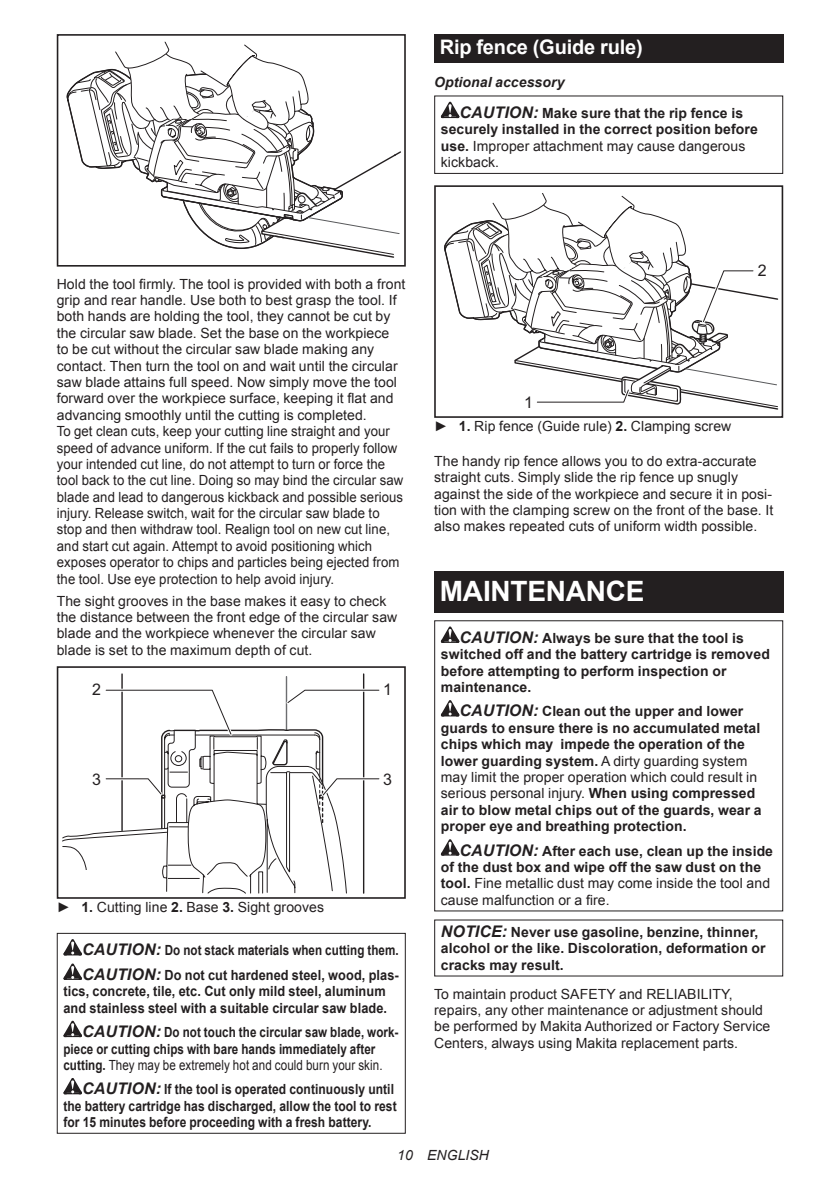
<style>
.page{position:relative;width:840px;height:1191px;background:#fff}
.page>*{position:absolute;margin:0;border:0;box-sizing:border-box;transform-origin:0 0}
.t1{font:700 28px "Arial";letter-spacing:-.01em;color:#fff}
.t2{font:700 20px "Arial";letter-spacing:-.01em;color:#fff}
.t3{font:16px "Arial";color:#231f20}
.t4{font:14px/16.4px "Arial";letter-spacing:.005em;color:#231f20}
.t5{font:700 14px/16.4px "Arial";letter-spacing:.005em;color:#231f20}
.t6{font:700 14px/16.4px "Arial";letter-spacing:.005em;color:#231f20;scale:.83 1}
.t7{font:700 14px/16.4px "Arial";letter-spacing:.005em;color:#231f20;scale:.86 1}
.t8{font:700 14px/16.4px "Arial";letter-spacing:.005em;color:#231f20;scale:.91 1}
.t9{font:italic 14px "Arial";letter-spacing:.005em;color:#231f20}
.s1{font-style:italic}
.s2{font-style:italic;font-size:16px}
.s3{font-weight:400}
.s4{font-weight:700}
</style>
<div class="page">
<svg style="left:66px;top:41px;width:335px;height:217px"></svg>
<div style="left:57px;top:238px;width:73px;height:29px;background:#fff"></div>
<div style="left:57px;top:34px;width:348px;height:233px;border:2px solid #231f20"></div>
<hr style="left:285px;top:676px;width:2px;height:54px;background:#6c6d70">
<hr style="left:363px;top:674px;width:1px;height:219px;background:#231f20">
<hr style="left:121px;top:674px;width:2px;height:156px;background:#231f20">
<div style="left:57px;top:666px;width:348px;height:232px;border:2px solid #231f20"></div>
<svg style="left:62px;top:687px;width:318px;height:207px"></svg>
<svg style="left:63px;top:939px;width:19px;height:16px"></svg>
<svg style="left:63px;top:963px;width:19px;height:17px"></svg>
<svg style="left:63px;top:1020px;width:19px;height:17px"></svg>
<svg style="left:63px;top:1078px;width:19px;height:16px"></svg>
<div style="left:57px;top:933px;width:348px;height:200px;border:1px solid #231f20"></div>
<div style="left:434px;top:34px;width:348px;height:29px;background:#231f20"></div>
<svg style="left:440px;top:102px;width:19px;height:16px"></svg>
<div style="left:434px;top:95px;width:348px;height:79px;border:1px solid #231f20"></div>
<div style="left:434px;top:185px;width:348px;height:233px;border:2px solid #231f20"></div>
<svg style="left:442px;top:193px;width:336px;height:223px"></svg>
<div style="left:434px;top:571px;width:348px;height:41px;background:#231f20"></div>
<svg style="left:440px;top:626px;width:19px;height:17px"></svg>
<svg style="left:440px;top:700px;width:19px;height:16px"></svg>
<svg style="left:440px;top:839px;width:19px;height:16px"></svg>
<h2 class="t2" style="left:439px;top:34px;width:204px">Rip fence (Guide rule)</h2>
<p class="t5" style="left:459px;top:68px;width:285px;line-height:30.6px;text-indent:-25px"><span class="s1">Optional accessory<br></span><span class="s2">CAUTION:</span> Make sure that the rip fence is</p>
<p class="t5" style="left:440px;top:122px;width:318px">securely installed in the correct position before use. <span class="s3">Improper attachment may cause dangerous kickback.</span></p>
<p class="t4" style="left:57px;top:276px;width:350px">Hold the tool firmly. The tool is provided with both a front grip and rear handle. Use both to best grasp the tool. If both hands are holding the tool, they cannot be cut by the circular saw blade. Set the base on the workpiece<br>to be cut without the circular saw blade making any contact. Then turn the tool on and wait until the circular saw blade attains full speed. Now simply move the tool forward over the workpiece surface, keeping it flat and advancing smoothly until the cutting is completed.<br>To get clean cuts, keep your cutting line straight and your speed of advance uniform. If the cut fails to properly follow your intended cut line, do not attempt to turn or force the tool back to the cut line. Doing so may bind the circular saw blade and lead to dangerous kickback and possible serious injury. Release switch, wait for the circular saw blade to stop and then withdraw tool. Realign tool on new cut line, and start cut again. Attempt to avoid positioning which exposes operator to chips and particles being ejected from the tool. Use eye protection to help avoid injury.</p>
<p class="t4" style="left:57px;top:592px;width:342px">The sight grooves in the base makes it easy to check the distance between the front edge of the circular saw blade and the workpiece whenever the circular saw blade is set to the maximum depth of cut.</p>
<p class="t3" style="left:92px;top:679px;width:10px">2</p>
<p class="t3" style="left:383px;top:679px;width:10px">1</p>
<p class="t3" style="left:92px;top:769px;width:10px">3</p>
<p class="t3" style="left:383px;top:769px;width:10px">3</p>
<p class="t4" style="left:57px;top:899px;width:269px">► <span class="s4">1.</span> Cutting line <span class="s4">2.</span> Base <span class="s4">3.</span> Sight grooves</p>
<p class="t6" style="left:82px;top:938px;width:383px;line-height:24.4px"><span class="s2">CAUTION:</span> Do not stack materials when cutting them.<br><span class="s2">CAUTION:</span> Do not cut hardened steel, wood, plas-</p>
<p class="t8" style="left:63px;top:983px;width:357px">tics, concrete, tile, etc. Cut only mild steel, aluminum and stainless steel with a suitable circular saw blade.</p>
<p class="t6" style="left:63px;top:1024px;width:405px;text-indent:19px"><span class="s2">CAUTION:</span> Do not touch the circular saw blade, work&shy;piece or cutting chips with bare hands immediately after cutting. <span class="s3">They may be extremely hot and could burn your skin.</span></p>
<p class="t7" style="left:63px;top:1081px;width:389px;text-indent:19px"><span class="s2">CAUTION:</span> If the tool is operated continuously until the battery cartridge has discharged, allow the tool to rest for 15 minutes before proceeding with a fresh battery.</p>
<p class="t3" style="left:524px;top:391px;width:10px">1</p>
<p class="t3" style="left:757px;top:260px;width:10px">2</p>
<p class="t4" style="left:434px;top:418px;width:298px">► <span class="s4">1.</span> Rip fence (Guide rule) <span class="s4">2.</span> Clamping screw</p>
<p class="t4" style="left:434px;top:453px;width:340px">The handy rip fence allows you to do extra-accurate straight cuts. Simply slide the rip fence up snugly against the side of the workpiece and secure it in posi&shy;tion with the clamping screw on the front of the base. It also makes repeated cuts of uniform width possible.</p>
<h1 class="t1" style="left:439px;top:572px;width:206px">MAINTENANCE</h1>
<p class="t5" style="left:440px;top:630px;width:330px;text-indent:19px"><span class="s2">CAUTION:</span> Always be sure that the tool is switched off and the battery cartridge is removed before attempting to perform inspection or maintenance.</p>
<p class="t5" style="left:440px;top:704px;width:322px;text-indent:19px"><span class="s2">CAUTION:</span> Clean out the upper and lower guards to ensure there is no accumulated metal chips which may impede the operation of the lower guarding system. <span class="s3">A dirty guarding system may limit the proper operation which could result in serious personal injury.</span> When using compressed air to blow metal chips out of the guards, wear a proper eye and breathing protection.</p>
<p class="t5" style="left:440px;top:843px;width:333px;text-indent:19px"><span class="s2">CAUTION:</span> After each use, clean up the inside of the dust box and wipe off the saw dust on the tool. <span class="s3">Fine metallic dust may come inside the tool and cause malfunction or a fire.</span></p>
<p class="t5" style="left:440px;top:924px;width:326px"><span class="s2">NOTICE:</span> Never use gasoline, benzine, thinner, alcohol or the like. Discoloration, deformation or cracks may result.</p>
<p class="t4" style="left:434px;top:985px;width:337px">To maintain product SAFETY and RELIABILITY, repairs, any other maintenance or adjustment should be performed by Makita Authorized or Factory Service Centers, always using Makita replacement parts.</p>
<p class="t9" style="left:397px;top:1146px;width:93px">10 ENGLISH</p>
</div>
